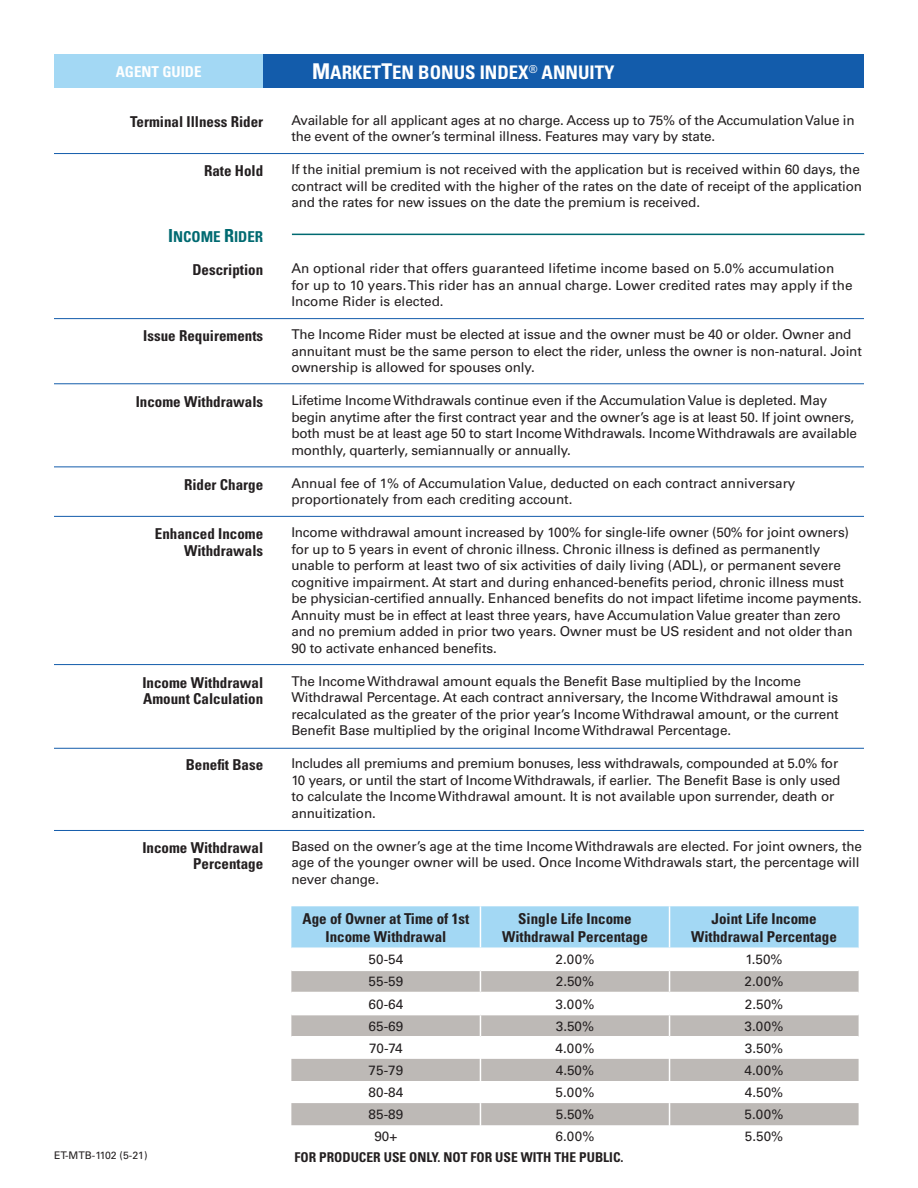
<style>
.page{position:relative;width:918px;height:1188px;background:#fff}
.page>*{position:absolute;margin:0;border:0;box-sizing:border-box;transform-origin:0 0}
.t1{font:700 condensed 18.75px "Univers";color:#fff}
.t2{font:700 condensed 15px/18px "Univers";color:#231f20;text-align:center}
.t3{font:700 condensed 15px "Univers";color:#006a71}
.t4{font:700 condensed 15px "Univers";color:#fff}
.t5{font:13.5px/16.5px "Univers";letter-spacing:-.01em;color:#231f20}
.t6{font:700 condensed 13.5px "Univers";color:#231f20}
.t7{font:10.5px "Univers";color:#231f20}
.s1{font-size:21.75px}
.s2{font-size:18px}
</style>
<div class="page">
<svg style="left:291px;top:906px;width:568px;height:220px"></svg>
<hr style="left:291px;top:992px;width:189px;height:1px;background:#fff">
<hr style="left:480px;top:992px;width:190px;height:1px;background:#fff">
<hr style="left:670px;top:992px;width:189px;height:1px;background:#fff">
<hr style="left:291px;top:1014px;width:189px;height:1px;background:#fff">
<hr style="left:480px;top:1014px;width:190px;height:1px;background:#fff">
<hr style="left:670px;top:1014px;width:189px;height:1px;background:#fff">
<hr style="left:291px;top:1036px;width:189px;height:1px;background:#fff">
<hr style="left:480px;top:1036px;width:190px;height:1px;background:#fff">
<hr style="left:670px;top:1036px;width:189px;height:1px;background:#fff">
<hr style="left:480px;top:906px;width:1px;height:41px;background:#fff">
<hr style="left:669px;top:906px;width:1px;height:41px;background:#fff">
<hr style="left:291px;top:947px;width:189px;height:2px;background:#fff">
<hr style="left:480px;top:947px;width:190px;height:2px;background:#fff">
<hr style="left:670px;top:947px;width:189px;height:2px;background:#fff">
<div style="left:54px;top:54px;width:209px;height:34px;background:#a3d8f4"></div>
<div style="left:263px;top:54px;width:601px;height:34px;background:#135cab"></div>
<hr style="left:54px;top:153px;width:810px;height:1px;background:#135cab">
<hr style="left:54px;top:318px;width:810px;height:1px;background:#135cab">
<hr style="left:54px;top:383px;width:810px;height:1px;background:#135cab">
<hr style="left:54px;top:466px;width:810px;height:1px;background:#135cab">
<hr style="left:54px;top:516px;width:810px;height:1px;background:#135cab">
<hr style="left:54px;top:664px;width:810px;height:1px;background:#135cab">
<hr style="left:54px;top:748px;width:810px;height:1px;background:#135cab">
<hr style="left:54px;top:830px;width:810px;height:1px;background:#135cab">
<hr style="left:292px;top:234px;width:573px;height:1px;background:#006a71">
<p class="t4" style="left:116px;top:62px;width:87px">AGENT GUIDE</p>
<p class="t1" style="left:312px;top:61px;width:304px"><span class="s1">M</span>ARKET<span class="s1">T</span>EN BONUS INDEX<sup>®</sup> ANNUITY</p>
<p class="t2" style="left:130px;top:112px;width:135px">Terminal Illness Rider</p>
<p class="t2" style="left:204px;top:162px;width:61px">Rate Hold</p>
<p class="t3" style="left:168px;top:228px;width:97px"><span class="s2">I</span>NCOME <span class="s2">R</span>IDER</p>
<p class="t2" style="left:192px;top:261px;width:72px">Description</p>
<p class="t2" style="left:143px;top:327px;width:121px">Issue Requirements</p>
<p class="t2" style="left:136px;top:393px;width:129px">Income Withdrawals</p>
<p class="t2" style="left:184px;top:475px;width:81px">Rider Charge</p>
<p class="t2" style="left:155px;top:525px;width:110px;line-height:16.5px;text-align:right">Enhanced Income<br>Withdrawals</p>
<p class="t2" style="left:142px;top:673px;width:122px">Income Withdrawal</p>
<p class="t2" style="left:143px;top:690px;width:122px">Amount Calculation</p>
<p class="t2" style="left:186px;top:756px;width:79px">Benefit Base</p>
<p class="t2" style="left:142px;top:838px;width:122px">Income Withdrawal</p>
<p class="t2" style="left:193px;top:855px;width:72px">Percentage</p>
<p class="t7" style="left:54px;top:1149px;width:95px">ET-MTB-1102 (5-21)</p>
<p class="t5" style="left:291px;top:112px;width:565px">Available for all applicant ages at no charge. Access up to 75% of the Accumulation Value in the event of the owner’s terminal illness. Features may vary by state.</p>
<p class="t5" style="left:291px;top:161px;width:572px">If the initial premium is not received with the application but is received within 60 days, the contract will be credited with the higher of the rates on the date of receipt of the application and the rates for new issues on the date the premium is received.</p>
<p class="t5" style="left:291px;top:260px;width:563px">An optional rider that offers guaranteed lifetime income based on 5.0% accumulation for up to 10 years. This rider has an annual charge. Lower credited rates may apply if the<br>Income Rider is elected.</p>
<p class="t5" style="left:291px;top:326px;width:572px">The Income Rider must be elected at issue and the owner must be 40 or older. Owner and annuitant must be the same person to elect the rider, unless the owner is non-natural. Joint ownership is allowed for spouses only.</p>
<p class="t5" style="left:291px;top:392px;width:567px">Lifetime Income Withdrawals continue even if the Accumulation Value is depleted. May begin anytime after the first contract year and the owner’s age is at least 50. If joint owners, both must be at least age 50 to start Income Withdrawals. Income Withdrawals are available monthly, quarterly, semiannually or annually.</p>
<p class="t5" style="left:291px;top:475px;width:506px">Annual fee of 1% of Accumulation Value, deducted on each contract anniversary proportionately from each crediting account.</p>
<p class="t5" style="left:291px;top:524px;width:572px">Income withdrawal amount increased by 100% for single-life owner (50% for joint owners) for up to 5 years in event of chronic illness. Chronic illness is defined as permanently unable to perform at least two of six activities of daily living (ADL), or permanent severe cognitive impairment. At start and during enhanced-benefits period, chronic illness must be physician-certified annually. Enhanced benefits do not impact lifetime income payments.<br>Annuity must be in effect at least three years, have Accumulation Value greater than zero and no premium added in prior two years. Owner must be US resident and not older than 90 to activate enhanced benefits.</p>
<p class="t5" style="left:291px;top:673px;width:549px">The Income Withdrawal amount equals the Benefit Base multiplied by the Income Withdrawal Percentage. At each contract anniversary, the Income Withdrawal amount is recalculated as the greater of the prior year’s Income Withdrawal amount, or the current Benefit Base multiplied by the original Income Withdrawal Percentage.</p>
<p class="t5" style="left:291px;top:755px;width:551px">Includes all premiums and premium bonuses, less withdrawals, compounded at 5.0% for 10 years, or until the start of Income Withdrawals, if earlier. The Benefit Base is only used to calculate the Income Withdrawal amount. It is not available upon surrender, death or annuitization.</p>
<p class="t5" style="left:291px;top:838px;width:572px">Based on the owner’s age at the time Income Withdrawals are elected. For joint owners, the age of the younger owner will be used. Once Income Withdrawals start, the percentage will never change.</p>
<p class="t2" style="left:303px;top:910px;width:168px">Age of Owner at Time of 1st<br>Income Withdrawal</p>
<p class="t2" style="left:502px;top:910px;width:147px">Single Life Income<br>Withdrawal Percentage</p>
<p class="t2" style="left:691px;top:910px;width:147px">Joint Life Income<br>Withdrawal Percentage</p>
<p class="t5" style="left:369px;top:951px;width:36px">50-54</p>
<p class="t5" style="left:556px;top:951px;width:40px">2.00%</p>
<p class="t5" style="left:746px;top:951px;width:38px">1.50%</p>
<p class="t5" style="left:369px;top:974px;width:36px">55-59</p>
<p class="t5" style="left:556px;top:974px;width:40px">2.50%</p>
<p class="t5" style="left:745px;top:974px;width:40px">2.00%</p>
<p class="t5" style="left:369px;top:996px;width:36px">60-64</p>
<p class="t5" style="left:556px;top:996px;width:40px">3.00%</p>
<p class="t5" style="left:745px;top:996px;width:40px">2.50%</p>
<p class="t5" style="left:369px;top:1018px;width:36px">65-69</p>
<p class="t5" style="left:556px;top:1018px;width:40px">3.50%</p>
<p class="t5" style="left:745px;top:1018px;width:40px">3.00%</p>
<p class="t5" style="left:369px;top:1040px;width:35px">70-74</p>
<p class="t5" style="left:556px;top:1040px;width:40px">4.00%</p>
<p class="t5" style="left:745px;top:1040px;width:40px">3.50%</p>
<p class="t5" style="left:369px;top:1062px;width:36px">75-79</p>
<p class="t5" style="left:556px;top:1062px;width:40px">4.50%</p>
<p class="t5" style="left:745px;top:1062px;width:40px">4.00%</p>
<p class="t5" style="left:369px;top:1084px;width:36px">80-84</p>
<p class="t5" style="left:556px;top:1084px;width:40px">5.00%</p>
<p class="t5" style="left:745px;top:1084px;width:40px">4.50%</p>
<p class="t5" style="left:369px;top:1106px;width:36px">85-89</p>
<p class="t5" style="left:556px;top:1106px;width:40px">5.50%</p>
<p class="t5" style="left:745px;top:1106px;width:40px">5.00%</p>
<p class="t5" style="left:374px;top:1128px;width:24px">90+</p>
<p class="t5" style="left:556px;top:1128px;width:40px">6.00%</p>
<p class="t5" style="left:745px;top:1128px;width:40px">5.50%</p>
<p class="t6" style="left:294px;top:1149px;width:331px">FOR PRODUCER USE ONLY. NOT FOR USE WITH THE PUBLIC.</p>
</div>
